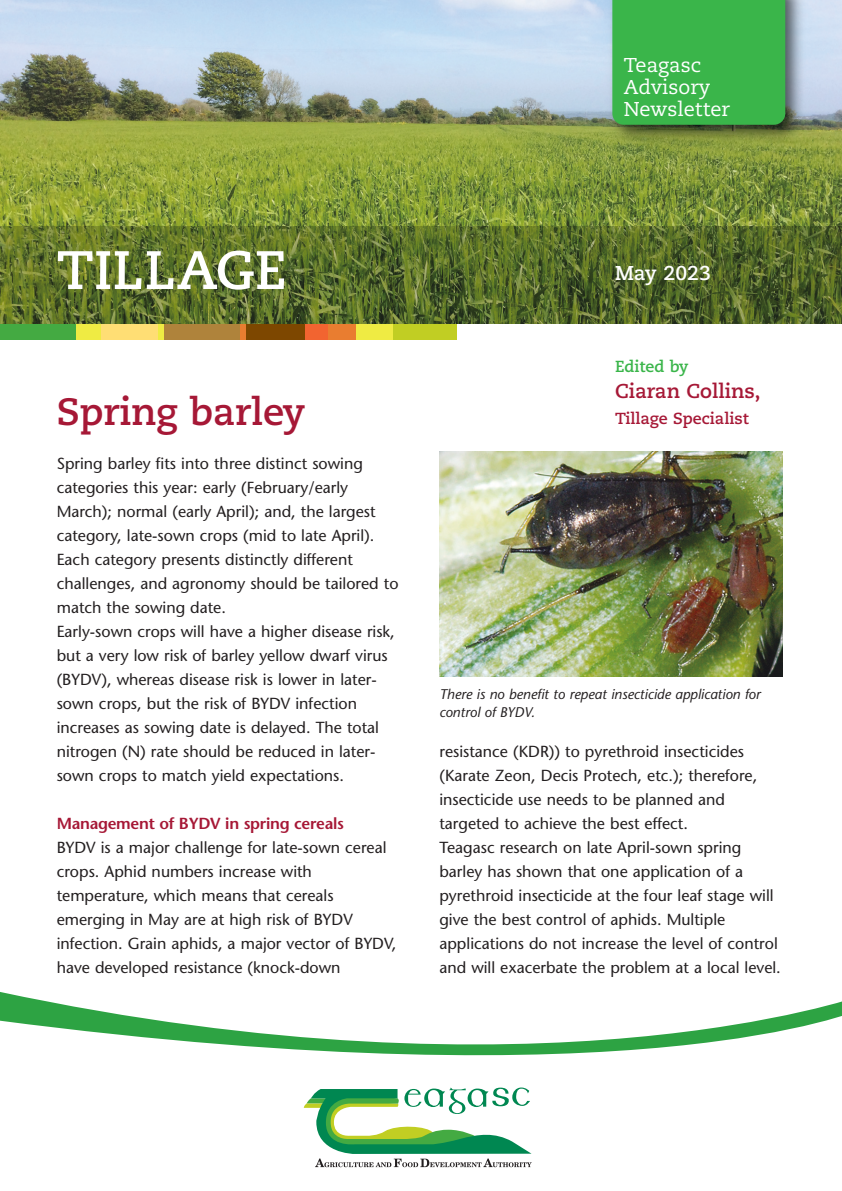
<style>
.page{position:relative;width:842px;height:1191px;background:#fff}
.page>*{position:absolute;margin:0;border:0;box-sizing:border-box;transform-origin:0 0}
.t1{font:700 54px "Caecilia";color:#fff}
.t2{font:700 38px "Caecilia";letter-spacing:-.005em;color:#a61836}
.t3{font:20px/22px "Caecilia";color:#fff}
.t4{font:700 20px "Caecilia";color:#a61836}
.t5{font:700 20px "Caecilia";color:#fff}
.t6{font:16px/24px "Stone Sans";color:#231f20}
.t7{font:600 16px "Stone Sans";letter-spacing:-.015em;color:#a61836}
.t8{font:700 16px "Caecilia";color:#a61836}
.t9{font:700 16px "Caecilia";color:#3ab54a}
.t10{font:italic 14px/18px "Stone Sans";color:#231f20}
</style>
<div class="page">
<div style="left:0;top:323px;width:76px;height:17px;background:#44aa42"></div>
<div style="left:101px;top:323px;width:57px;height:17px;background:#ffde74"></div>
<div style="left:76px;top:323px;width:25px;height:17px;background:#efeb43"></div>
<div style="left:163px;top:323px;width:77px;height:17px;background:#af833b"></div>
<div style="left:158px;top:323px;width:6px;height:17px;background:#efeb43"></div>
<div style="left:246px;top:323px;width:59px;height:17px;background:#7d4700"></div>
<div style="left:240px;top:323px;width:6px;height:17px;background:#e97d30"></div>
<div style="left:328px;top:323px;width:28px;height:17px;background:#e97d30"></div>
<div style="left:305px;top:323px;width:23px;height:17px;background:#f26430"></div>
<div style="left:392px;top:323px;width:65px;height:17px;background:#c1ce23"></div>
<div style="left:356px;top:323px;width:36px;height:17px;background:#efeb43"></div>
<img style="left:0;top:0;width:842px;height:227px">
<img style="left:0;top:227px;width:842px;height:96px">
<img style="left:603px;top:0;width:208px;height:150px">
<div style="left:612px;top:0;width:173px;height:125px;background:#3ab54a"></div>
<svg style="left:304px;top:1087px;width:228px;height:80px"></svg>
<svg style="left:0;top:992px;width:842px;height:64px"></svg>
<img style="left:439px;top:451px;width:343px;height:225px">
<p class="t3" style="left:624px;top:56px;width:108px">Teagasc<br>Advisory<br>Newsletter</p>
<p class="t1" style="left:57px;top:247px;width:232px">TILLAGE</p>
<p class="t2" style="left:57px;top:395px;width:250px">Spring barley</p>
<p class="t6" style="left:57px;top:453px;width:343px">Spring barley fits into three distinct sowing categories this year: early (February/early March); normal (early April); and, the largest category, late-sown crops (mid to late April).<br>Each category presents distinctly different challenges, and agronomy should be tailored to match the sowing date.</p>
<p class="t6" style="left:57px;top:621px;width:340px">Early-sown crops will have a higher disease risk, but a very low risk of barley yellow dwarf virus (BYDV), whereas disease risk is lower in later&shy;sown crops, but the risk of BYDV infection increases as sowing date is delayed. The total nitrogen (N) rate should be reduced in later&shy;sown crops to match yield expectations.</p>
<p class="t7" style="left:57px;top:817px;width:289px">Management of BYDV in spring cereals</p>
<p class="t6" style="left:57px;top:837px;width:341px">BYDV is a major challenge for late-sown cereal crops. Aphid numbers increase with temperature, which means that cereals emerging in May are at high risk of BYDV infection. Grain aphids, a major vector of BYDV, have developed resistance (knock-down</p>
<p class="t5" style="left:615px;top:265px;width:97px">May 2023</p>
<p class="t9" style="left:615px;top:360px;width:75px">Edited by</p>
<p class="t4" style="left:615px;top:383px;width:147px">Ciaran Collins,</p>
<p class="t8" style="left:615px;top:412px;width:135px">Tillage Specialist</p>
<p class="t10" style="left:439px;top:686px;width:323px">There is no benefit to repeat insecticide application for control of BYDV.</p>
<p class="t6" style="left:439px;top:741px;width:319px">resistance (KDR)) to pyrethroid insecticides (Karate Zeon, Decis Protech, etc.); therefore, insecticide use needs to be planned and targeted to achieve the best effect.</p>
<p class="t6" style="left:439px;top:837px;width:343px">Teagasc research on late April-sown spring barley has shown that one application of a pyrethroid insecticide at the four leaf stage will give the best control of aphids. Multiple applications do not increase the level of control and will exacerbate the problem at a local level.</p>
</div>
